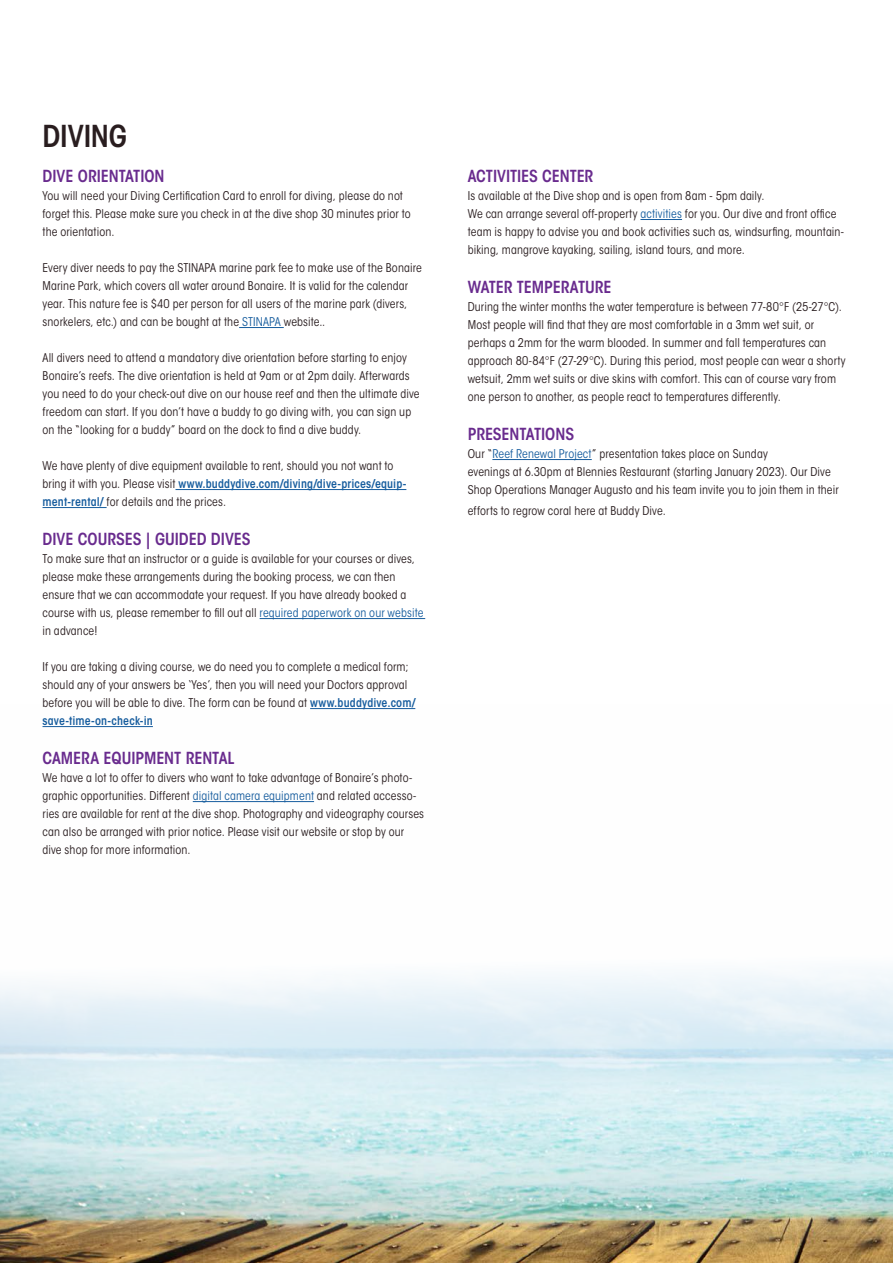
<style>
.page{position:relative;width:893px;height:1263px;background:#fff}
.page>*{position:absolute;margin:0;border:0;box-sizing:border-box;transform-origin:0 0}
.ybw_body_story{font:600 condensed 30px "ITC Avant Garde Std";letter-spacing:-.005em;color:#291d1f}
.ybw_body_story-2{font:600 condensed 16.5px "ITC Avant Garde Std";letter-spacing:-.005em;color:#692b8e}
.ybw_body_story-3{font:condensed 12px/18px "ITC Avant Garde Std";letter-spacing:.01em;color:#291d1f}
.s1{color:#175d9e}
.s2{font-weight:600;color:#175d9e}
</style>
<div class="page">
<img style="left:0;top:708px;width:893px;height:555px">
<hr style="left:239px;top:327px;width:45px;height:1px;background:#175d9e">
<hr style="left:175px;top:489px;width:231px;height:1px;background:#175d9e">
<hr style="left:43px;top:507px;width:64px;height:1px;background:#175d9e">
<hr style="left:260px;top:618px;width:165px;height:1px;background:#175d9e">
<hr style="left:310px;top:708px;width:105px;height:1px;background:#175d9e">
<hr style="left:43px;top:726px;width:110px;height:1px;background:#175d9e">
<hr style="left:193px;top:801px;width:121px;height:1px;background:#175d9e">
<hr style="left:640px;top:219px;width:42px;height:1px;background:#175d9e">
<hr style="left:492px;top:459px;width:100px;height:1px;background:#175d9e">
<p class="ybw_body_story" style="left:43px;top:117px;width:86px">DIVING</p>
<p class="ybw_body_story-2" style="left:43px;top:166px;width:124px">DIVE ORIENTATION</p>
<p class="ybw_body_story-3" style="left:43px;top:187px;width:370px">You will need your Diving Certification Card to enroll for diving, please do not forget this. Please make sure you check in at the dive shop 30 minutes prior to the orientation.</p>
<p class="ybw_body_story-3" style="left:43px;top:259px;width:381px">Every diver needs to pay the STINAPA marine park fee to make use of the Bonaire Marine Park, which covers all water around Bonaire. It is valid for the calendar year. This nature fee is $40 per person for all users of the marine park (divers, snorkelers, etc.) and can be bought at the <span class="s1">STINAPA</span> website..</p>
<p class="ybw_body_story-3" style="left:43px;top:349px;width:379px">All divers need to attend a mandatory dive orientation before starting to enjoy Bonaire’s reefs. The dive orientation is held at 9am or at 2pm daily. Afterwards you need to do your check-out dive on our house reef and then the ultimate dive freedom can start. If you don’t have a buddy to go diving with, you can sign up on the “looking for a buddy” board on the dock to find a dive buddy.</p>
<p class="ybw_body_story-3" style="left:43px;top:457px;width:365px">We have plenty of dive equipment available to rent, should you not want to bring it with you. Please visit <span class="s2">www.buddydive.com/diving/dive-prices/equip&shy;ment-rental/</span> for details and the prices.</p>
<p class="ybw_body_story-2" style="left:43px;top:529px;width:209px">DIVE COURSES | GUIDED DIVES</p>
<p class="ybw_body_story-3" style="left:43px;top:550px;width:382px">To make sure that an instructor or a guide is available for your courses or dives, please make these arrangements during the booking process, we can then ensure that we can accommodate your request. If you have already booked a course with us, please remember to fill out all <span class="s1">required paperwork on our website </span>in advance!</p>
<p class="ybw_body_story-3" style="left:43px;top:658px;width:374px">If you are taking a diving course, we do need you to complete a medical form; should any of your answers be ‘Yes’, then you will need your Doctors approval before you will be able to dive. The form can be found at <span class="s2">www.buddydive.com/ save-time-on-check-in</span></p>
<p class="ybw_body_story-2" style="left:43px;top:748px;width:194px">CAMERA EQUIPMENT RENTAL</p>
<p class="ybw_body_story-3" style="left:43px;top:769px;width:383px">We have a lot to offer to divers who want to take advantage of Bonaire’s photo&shy;graphic opportunities. Different <span class="s1">digital camera equipment</span> and related accesso&shy;ries are available for rent at the dive shop. Photography and videography courses can also be arranged with prior notice. Please visit our website or stop by our dive shop for more information.</p>
<p class="ybw_body_story-2" style="left:468px;top:166px;width:127px">ACTIVITIES CENTER</p>
<p class="ybw_body_story-3" style="left:468px;top:187px;width:298px">Is available at the Dive shop and is open from 8am - 5pm daily.</p>
<p class="ybw_body_story-3" style="left:468px;top:205px;width:378px">We can arrange several off-property <span class="s1">activities</span> for you. Our dive and front office team is happy to advise you and book activities such as, windsurfing, mountain&shy;biking, mangrove kayaking, sailing, island tours, and more.</p>
<p class="ybw_body_story-2" style="left:468px;top:277px;width:145px">WATER TEMPERATURE</p>
<p class="ybw_body_story-3" style="left:468px;top:298px;width:379px">During the winter months the water temperature is between 77-80°F (25-27°C).<br>Most people will find that they are most comfortable in a 3mm wet suit, or perhaps a 2mm for the warm blooded. In summer and fall temperatures can approach 80-84°F (27-29°C). During this period, most people can wear a shorty wetsuit, 2mm wet suits or dive skins with comfort. This can of course vary from one person to another, as people react to temperatures differently.</p>
<p class="ybw_body_story-2" style="left:468px;top:424px;width:108px">PRESENTATIONS</p>
<p class="ybw_body_story-3" style="left:468px;top:445px;width:302px">Our “<span class="s1">Reef Renewal Project</span>” presentation takes place on Sunday</p>
<p class="ybw_body_story-3" style="left:468px;top:463px;width:372px">evenings at 6.30pm at Blennies Restaurant (starting January 2023). Our Dive<br>Shop Operations Manager Augusto and his team invite you to join them in their</p>
<p class="ybw_body_story-3" style="left:468px;top:502px;width:200px">efforts to regrow coral here at Buddy Dive.</p>
</div>
